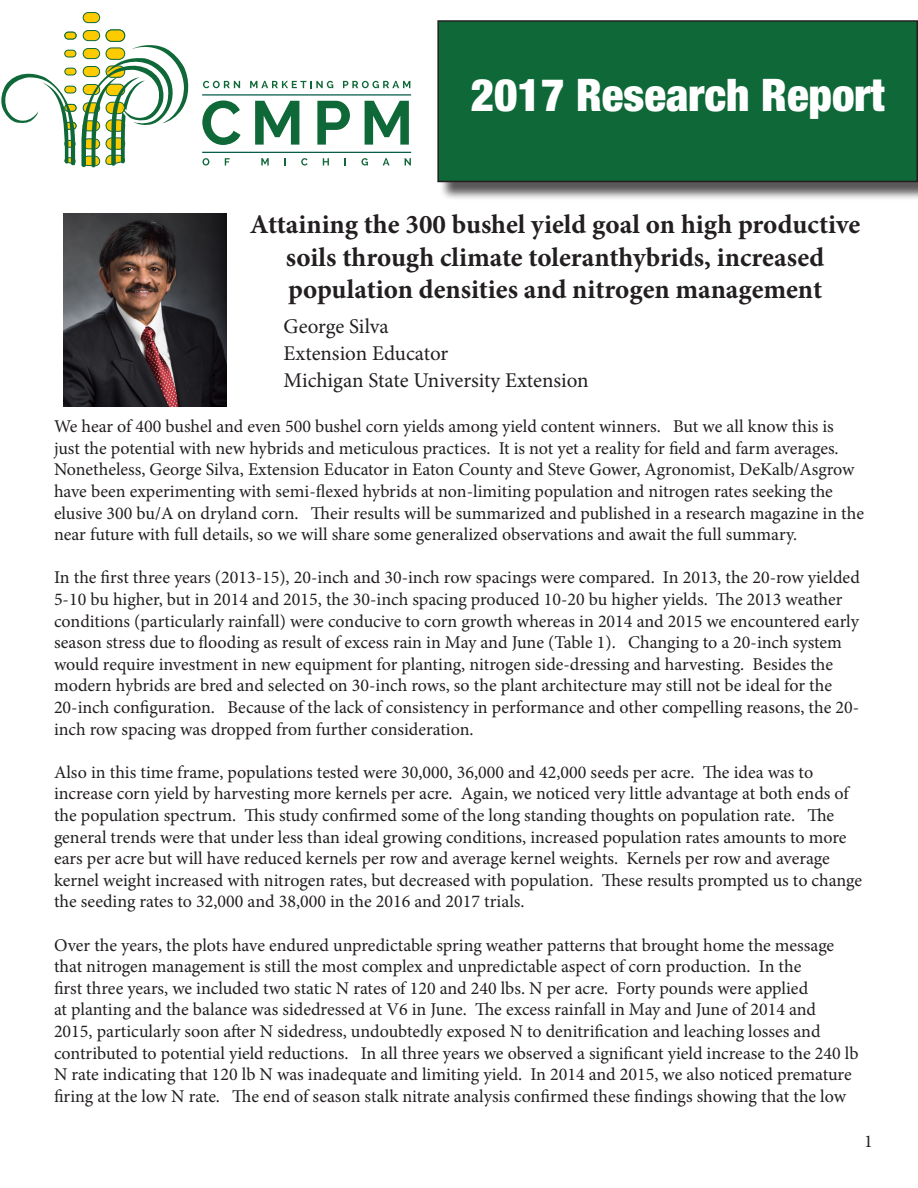
<style>
.page{position:relative;width:918px;height:1188px;background:#fff}
.page>*{position:absolute;margin:0;border:0;box-sizing:border-box;transform-origin:0 0}
.t1{font:900 condensed 45px "Helvetica Neue LT Std";color:#fff}
.t2{font:700 27px/32.4px "Minion Pro";color:#231f20;text-align:center}
.t3{font:21px "Minion Pro";letter-spacing:-.005em;color:#231f20}
.t4{font:18px/21.6px "Minion Pro";color:#231f20}
</style>
<div class="page">
<div style="left:65px;top:32px;width:11px;height:7px;background:#fecb00;border-radius:3px"></div>
<div style="left:64px;top:32px;width:12px;height:7px;border:1px solid #0f6838;border-radius:3px"></div>
<div style="left:83px;top:30px;width:17px;height:11px;background:#fecb00;border:1px solid #0f6838;border-radius:5px"></div>
<div style="left:83px;top:12px;width:17px;height:11px;background:#fecb00;border:1px solid #0f6838;border-radius:5px"></div>
<div style="left:106px;top:30px;width:19px;height:11px;background:#fecb00;border-radius:6px"></div>
<div style="left:106px;top:30px;width:19px;height:12px;border:1px solid #0f6838;border-radius:6px"></div>
<svg style="left:1px;top:45px;width:188px;height:122px"></svg>
<svg style="left:202px;top:101px;width:39px;height:44px"></svg>
<svg style="left:255px;top:101px;width:44px;height:44px"></svg>
<svg style="left:317px;top:101px;width:33px;height:44px"></svg>
<svg style="left:365px;top:101px;width:44px;height:44px"></svg>
<svg style="left:203px;top:81px;width:37px;height:7px"></svg>
<svg style="left:250px;top:81px;width:83px;height:7px"></svg>
<svg style="left:343px;top:81px;width:67px;height:7px"></svg>
<svg style="left:202px;top:158px;width:7px;height:8px"></svg>
<svg style="left:225px;top:158px;width:5px;height:7px"></svg>
<svg style="left:261px;top:158px;width:8px;height:7px"></svg>
<svg style="left:284px;top:158px;width:2px;height:7px"></svg>
<svg style="left:301px;top:158px;width:7px;height:8px"></svg>
<svg style="left:323px;top:158px;width:6px;height:7px"></svg>
<svg style="left:361px;top:158px;width:7px;height:8px"></svg>
<svg style="left:383px;top:158px;width:7px;height:7px"></svg>
<svg style="left:405px;top:158px;width:6px;height:7px"></svg>
<hr style="left:202px;top:94px;width:209px;height:2px;background:#095e4c">
<hr style="left:202px;top:152px;width:209px;height:1px;background:#095e4c">
<div style="left:440px;top:22px;width:478px;height:179px;background:#231f20;opacity:.75"></div>
<div style="left:438px;top:21px;width:479px;height:161px;background:#0f6838"></div>
<div style="left:437px;top:20px;width:481px;height:162px;border:2px solid #231f20"></div>
<img style="left:63px;top:214px;width:163px;height:192px">
<p class="t1" style="left:471px;top:67px;width:415px">2017 Research Report</p>
<p class="t2" style="left:250px;top:208px;width:612px">Attaining the 300 bushel yield goal on high productive soils through climate toleranthybrids, increased</p>
<p class="t2" style="left:288px;top:273px;width:536px">population densities and nitrogen management</p>
<p class="t3" style="left:284px;top:312px;width:107px">George Silva</p>
<p class="t3" style="left:284px;top:339px;width:166px">Extension Educator</p>
<p class="t3" style="left:284px;top:366px;width:307px">Michigan State University Extension</p>
<p class="t4" style="left:54px;top:416px;width:812px">We hear of 400 bushel and even 500 bushel corn yields among yield content winners. But we all know this is just the potential with new hybrids and meticulous practices. It is not yet a reality for field and farm averages.<br>Nonetheless, George Silva, Extension Educator in Eaton County and Steve Gower, Agronomist, DeKalb/Asgrow have been experimenting with semi-flexed hybrids at non-limiting population and nitrogen rates seeking the elusive 300 bu/A on dryland corn. Their results will be summarized and published in a research magazine in the near future with full details, so we will share some generalized observations and await the full summary.</p>
<p class="t4" style="left:54px;top:567px;width:807px">In the first three years (2013-15), 20-inch and 30-inch row spacings were compared. In 2013, the 20-row yielded 5-10 bu higher, but in 2014 and 2015, the 30-inch spacing produced 10-20 bu higher yields. The 2013 weather conditions (particularly rainfall) were conducive to corn growth whereas in 2014 and 2015 we encountered early season stress due to flooding as result of excess rain in May and June (Table 1). Changing to a 20-inch system would require investment in new equipment for planting, nitrogen side-dressing and harvesting. Besides the modern hybrids are bred and selected on 30-inch rows, so the plant architecture may still not be ideal for the 20-inch configuration. Because of the lack of consistency in performance and other compelling reasons, the 20- inch row spacing was dropped from further consideration.</p>
<p class="t4" style="left:54px;top:761px;width:810px">Also in this time frame, populations tested were 30,000, 36,000 and 42,000 seeds per acre. The idea was to increase corn yield by harvesting more kernels per acre. Again, we noticed very little advantage at both ends of the population spectrum. This study confirmed some of the long standing thoughts on population rate. The general trends were that under less than ideal growing conditions, increased population rates amounts to more ears per acre but will have reduced kernels per row and average kernel weights. Kernels per row and average kernel weight increased with nitrogen rates, but decreased with population. These results prompted us to change the seeding rates to 32,000 and 38,000 in the 2016 and 2017 trials.</p>
<p class="t4" style="left:54px;top:934px;width:806px">Over the years, the plots have endured unpredictable spring weather patterns that brought home the message that nitrogen management is still the most complex and unpredictable aspect of corn production. In the<br>first three years, we included two static N rates of 120 and 240 lbs. N per acre. Forty pounds were applied<br>at planting and the balance was sidedressed at V6 in June. The excess rainfall in May and June of 2014 and 2015, particularly soon after N sidedress, undoubtedly exposed N to denitrification and leaching losses and contributed to potential yield reductions. In all three years we observed a significant yield increase to the 240 lb N rate indicating that 120 lb N was inadequate and limiting yield. In 2014 and 2015, we also noticed premature firing at the low N rate. The end of season stalk nitrate analysis confirmed these findings showing that the low</p>
<p class="t4" style="left:864px;top:1131px;width:10px">1</p>
</div>
